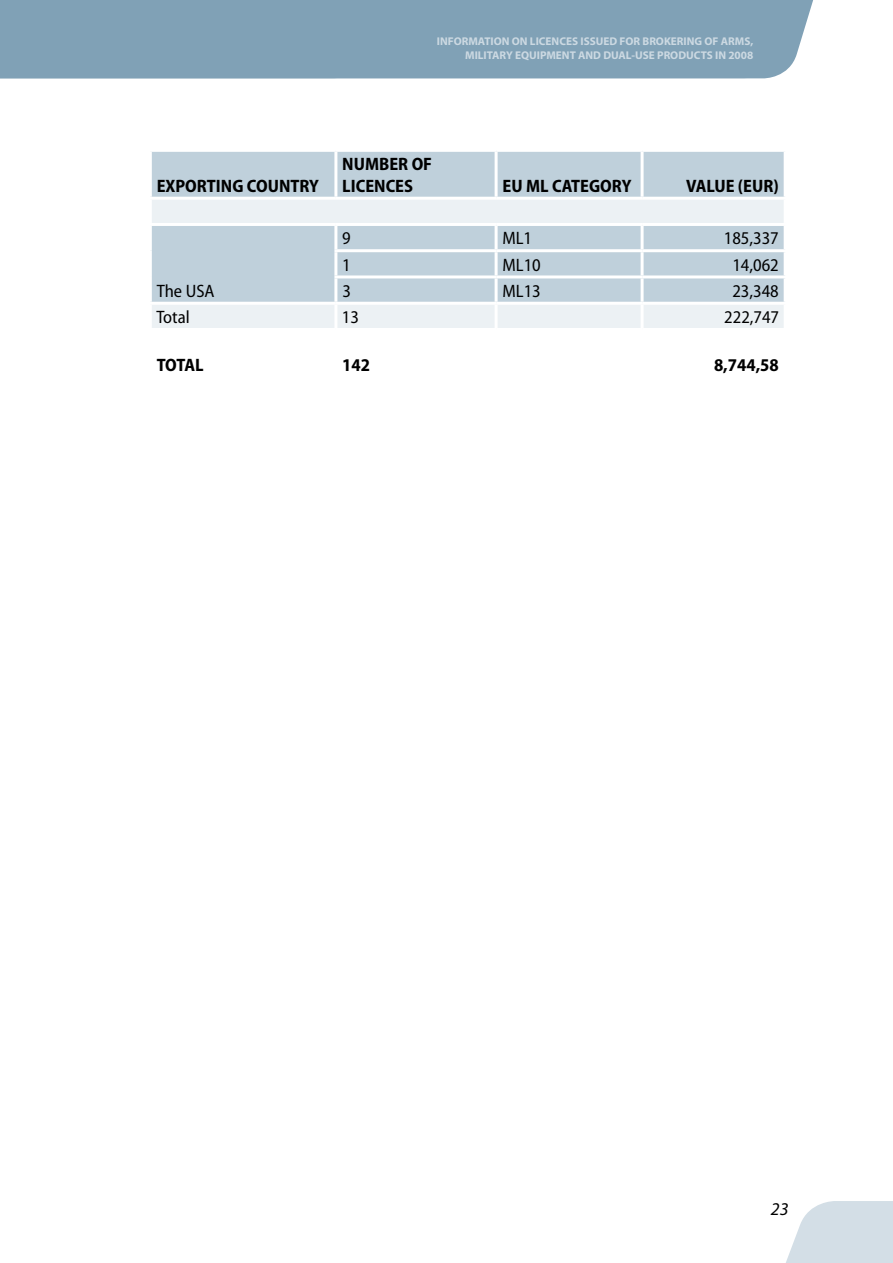
<style>
.page{position:relative;width:893px;height:1263px;background:#fff}
.page>*{position:absolute;margin:0;border:0;box-sizing:border-box;transform-origin:0 0}
.t1{font:700 semi-condensed 18px/21.6px "Myriad Pro";color:#000}
.t2{font:semi-condensed 18px "Myriad Pro";color:#000}
.t3{font:italic 18px "Myriad Pro";color:#000}
.t4{font:700 11.25px/13.5px "Myriad Pro";color:#ccd9e2;text-align:right}
</style>
<div class="page">
<svg style="left:786px;top:1201px;width:107px;height:62px;background:#d8e2e9"></svg>
<div style="left:0;top:0;width:813px;height:78px;background:#80a1b6"></div>
<div style="left:152px;top:152px;width:632px;height:45px;background:#bfd0db"></div>
<svg style="left:152px;top:200px;width:632px;height:128px;background:#d1dde5"></svg>
<hr style="left:334px;top:152px;width:3px;height:45px;background:#fff">
<hr style="left:495px;top:152px;width:3px;height:45px;background:#fff">
<hr style="left:641px;top:152px;width:3px;height:45px;background:#fff">
<hr style="left:334px;top:226px;width:3px;height:23px;background:#fff">
<hr style="left:495px;top:226px;width:3px;height:23px;background:#fff">
<hr style="left:641px;top:226px;width:3px;height:23px;background:#fff">
<hr style="left:334px;top:249px;width:162px;height:3px;background:#fff">
<hr style="left:334px;top:252px;width:3px;height:23px;background:#fff">
<hr style="left:496px;top:249px;width:146px;height:3px;background:#fff">
<hr style="left:495px;top:252px;width:3px;height:23px;background:#fff">
<hr style="left:642px;top:249px;width:145px;height:3px;background:#fff">
<hr style="left:641px;top:252px;width:3px;height:23px;background:#fff">
<hr style="left:334px;top:275px;width:162px;height:3px;background:#fff">
<hr style="left:334px;top:278px;width:3px;height:24px;background:#fff">
<hr style="left:496px;top:275px;width:146px;height:3px;background:#fff">
<hr style="left:495px;top:278px;width:3px;height:24px;background:#fff">
<hr style="left:642px;top:275px;width:145px;height:3px;background:#fff">
<hr style="left:641px;top:278px;width:3px;height:24px;background:#fff">
<hr style="left:334px;top:305px;width:3px;height:23px;background:#fff">
<hr style="left:495px;top:305px;width:3px;height:23px;background:#fff">
<hr style="left:641px;top:305px;width:3px;height:23px;background:#fff">
<hr style="left:149px;top:302px;width:187px;height:3px;background:#fff">
<hr style="left:336px;top:302px;width:160px;height:3px;background:#fff">
<hr style="left:496px;top:302px;width:146px;height:3px;background:#fff">
<hr style="left:642px;top:302px;width:145px;height:3px;background:#fff">
<hr style="left:149px;top:223px;width:187px;height:3px;background:#fff">
<hr style="left:336px;top:223px;width:160px;height:3px;background:#fff">
<hr style="left:496px;top:223px;width:146px;height:3px;background:#fff">
<hr style="left:642px;top:223px;width:145px;height:3px;background:#fff">
<p class="t4" style="left:437px;top:34px;width:318px">INFORMATION ON LICENCES ISSUED FOR BROKERING OF ARMS,<br>MILITARY EQUIPMENT AND DUAL-USE PRODUCTS IN 2008</p>
<h1 class="t1" style="left:157px;top:175px;width:164px">EXPORTING COUNTRY</h1>
<h1 class="t2" style="left:157px;top:281px;width:59px">The USA</h1>
<h1 class="t1" style="left:342px;top:154px;width:91px">NUMBER OF<br>LICENCES</h1>
<h1 class="t1" style="left:502px;top:175px;width:130px">EU ML CATEGORY</h1>
<h1 class="t1" style="left:686px;top:175px;width:94px">VALUE (EUR)</h1>
<h1 class="t2" style="left:342px;top:229px;width:10px">9</h1>
<h1 class="t2" style="left:502px;top:229px;width:31px">ML1</h1>
<h1 class="t2" style="left:724px;top:229px;width:56px">185,337</h1>
<h1 class="t2" style="left:342px;top:255px;width:10px">1</h1>
<h1 class="t2" style="left:502px;top:255px;width:40px">ML10</h1>
<h1 class="t2" style="left:732px;top:255px;width:48px">14,062</h1>
<h1 class="t2" style="left:342px;top:281px;width:10px">3</h1>
<h1 class="t2" style="left:502px;top:281px;width:40px">ML13</h1>
<h1 class="t2" style="left:732px;top:281px;width:48px">23,348</h1>
<h1 class="t2" style="left:156px;top:307px;width:35px">Total</h1>
<h1 class="t2" style="left:342px;top:307px;width:19px">13</h1>
<h1 class="t2" style="left:724px;top:307px;width:56px">222,747</h1>
<h1 class="t1" style="left:157px;top:354px;width:48px">TOTAL</h1>
<h1 class="t1" style="left:342px;top:354px;width:29px">142</h1>
<h1 class="t1" style="left:714px;top:354px;width:66px">8,744,58</h1>
<h1 class="t3" style="left:771px;top:1197px;width:19px">23</h1>
</div>
